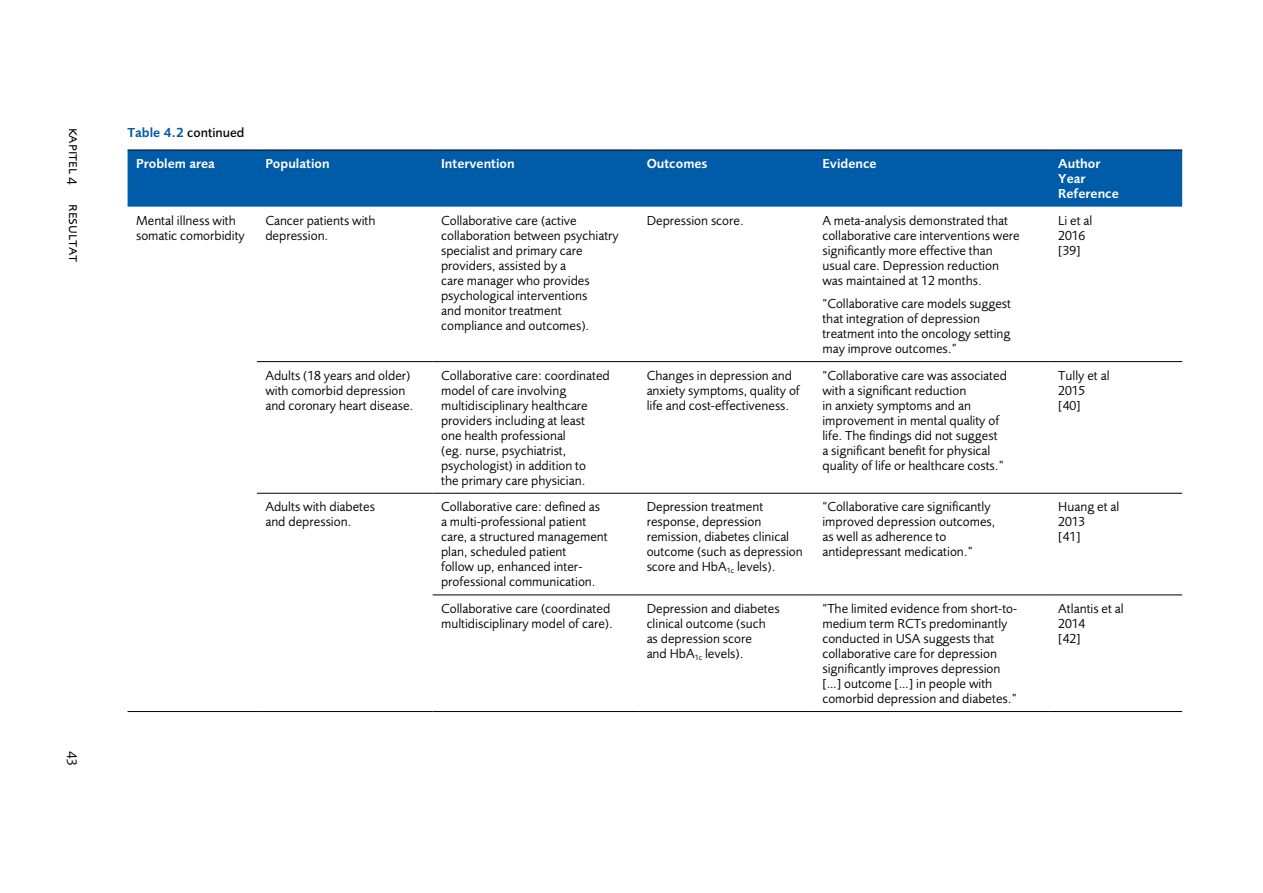
<style>
.page{position:relative;width:1263px;height:893px;background:#fff}
.page>*{position:absolute;margin:0;border:0;box-sizing:border-box;transform-origin:0 0}
.t1{font:15px "Foundry Sans Expert";color:#000}
.Tabelltext{font:13.5px/15px "Foundry Sans";color:#000}
.Tabellhuvudrubrik{font:600 13.5px "Foundry Sans";color:#fff}
.Objekttitel_liggande{font:500 13.5px "Foundry Sans";color:#000}
.s1{font-weight:600;color:#005ba9}
</style>
<div class="page">
<div style="left:128px;top:151px;width:1054px;height:56px;background:#005ba9"></div>
<hr style="left:257px;top:361px;width:176px;height:1px;background:#000">
<hr style="left:433px;top:361px;width:205px;height:1px;background:#000">
<hr style="left:638px;top:361px;width:176px;height:1px;background:#000">
<hr style="left:814px;top:361px;width:236px;height:1px;background:#000">
<hr style="left:1050px;top:361px;width:132px;height:1px;background:#000">
<hr style="left:433px;top:493px;width:205px;height:1px;background:#000">
<hr style="left:638px;top:493px;width:176px;height:1px;background:#000">
<hr style="left:814px;top:493px;width:236px;height:1px;background:#000">
<hr style="left:1050px;top:493px;width:132px;height:1px;background:#000">
<hr style="left:433px;top:595px;width:205px;height:1px;background:#000">
<hr style="left:638px;top:595px;width:176px;height:1px;background:#000">
<hr style="left:814px;top:595px;width:236px;height:1px;background:#000">
<hr style="left:1050px;top:595px;width:132px;height:1px;background:#000">
<hr style="left:433px;top:711px;width:205px;height:1px;background:#000">
<hr style="left:638px;top:711px;width:176px;height:1px;background:#000">
<hr style="left:814px;top:711px;width:236px;height:1px;background:#000">
<hr style="left:1050px;top:711px;width:132px;height:1px;background:#000">
<hr style="left:128px;top:711px;width:129px;height:1px;background:#000">
<hr style="left:257px;top:493px;width:176px;height:1px;background:#000">
<hr style="left:257px;top:711px;width:176px;height:1px;background:#000">
<hr style="left:128px;top:150px;width:129px;height:1px;background:#000">
<hr style="left:257px;top:150px;width:176px;height:1px;background:#000">
<hr style="left:433px;top:150px;width:205px;height:1px;background:#000">
<hr style="left:638px;top:150px;width:176px;height:1px;background:#000">
<hr style="left:814px;top:150px;width:236px;height:1px;background:#000">
<hr style="left:1050px;top:150px;width:132px;height:1px;background:#000">
<p class="t1" style="left:83px;top:128px;width:59px;rotate:90deg">kapitel 4</p>
<p class="t1" style="left:83px;top:204px;width:60px;rotate:90deg">resultat</p>
<p class="t1" style="left:83px;top:751px;width:16px;rotate:90deg">43</p>
<p class="Objekttitel_liggande" style="left:128px;top:125px;width:118px"><span class="s1">Table 4.2</span> continued</p>
<p class="Tabellhuvudrubrik" style="left:136px;top:156px;width:80px">Problem area</p>
<p class="Tabellhuvudrubrik" style="left:265px;top:156px;width:66px">Population</p>
<p class="Tabellhuvudrubrik" style="left:441px;top:156px;width:75px">Intervention</p>
<p class="Tabellhuvudrubrik" style="left:647px;top:156px;width:62px">Outcomes</p>
<p class="Tabellhuvudrubrik" style="left:822px;top:156px;width:56px">Evidence</p>
<p class="Tabellhuvudrubrik" style="left:1058px;top:156px;width:44px">Author</p>
<p class="Tabellhuvudrubrik" style="left:1058px;top:171px;width:29px">Year</p>
<p class="Tabellhuvudrubrik" style="left:1058px;top:186px;width:62px">Reference</p>
<p class="Tabelltext" style="left:136px;top:213px;width:110px">Mental illness with somatic comorbidity</p>
<p class="Tabelltext" style="left:265px;top:213px;width:112px">Cancer patients with depression.</p>
<p class="Tabelltext" style="left:441px;top:213px;width:179px">Collaborative care (active collaboration between psychiatry specialist and primary care providers, assisted by a<br>care manager who provides psychological interventions<br>and monitor treatment compliance and outcomes).</p>
<p class="Tabelltext" style="left:647px;top:213px;width:99px">Depression score.</p>
<p class="Tabelltext" style="left:822px;top:213px;width:199px">A meta-analysis demonstrated that collaborative care interventions were significantly more effective than usual care. Depression reduction was maintained at 12 months.</p>
<p class="Tabelltext" style="left:1058px;top:213px;width:36px">Li et al<br>2016 [39]</p>
<p class="Tabelltext" style="left:822px;top:296px;width:190px">“Collaborative care models suggest that integration of depression treatment into the oncology setting may improve outcomes.”</p>
<p class="Tabelltext" style="left:265px;top:368px;width:150px">Adults (18 years and older) with comorbid depression and coronary heart disease.</p>
<p class="Tabelltext" style="left:441px;top:368px;width:170px">Collaborative care: coordinated model of care involving multidisciplinary healthcare providers including at least<br>one health professional<br>(eg. nurse, psychiatrist, psychologist) in addition to<br>the primary care physician.</p>
<p class="Tabelltext" style="left:647px;top:368px;width:155px">Changes in depression and anxiety symptoms, quality of life and cost-effectiveness.</p>
<p class="Tabelltext" style="left:822px;top:368px;width:186px">“Collaborative care was associated with a significant reduction<br>in anxiety symptoms and an improvement in mental quality of life. The findings did not suggest<br>a significant benefit for physical quality of life or healthcare costs.”</p>
<p class="Tabelltext" style="left:1058px;top:368px;width:53px">Tully et al<br>2015 [40]</p>
<p class="Tabelltext" style="left:265px;top:499px;width:111px">Adults with diabetes and depression.</p>
<p class="Tabelltext" style="left:441px;top:499px;width:168px">Collaborative care: defined as a multi-professional patient care, a structured management plan, scheduled patient<br>follow up, enhanced inter&shy;professional communication.</p>
<p class="Tabelltext" style="left:647px;top:499px;width:158px">Depression treatment response, depression remission, diabetes clinical outcome (such as depression score and HbA<sub>1c</sub> levels).</p>
<p class="Tabelltext" style="left:822px;top:499px;width:174px">“Collaborative care significantly improved depression outcomes, as well as adherence to antidepressant medication.”</p>
<p class="Tabelltext" style="left:1058px;top:499px;width:63px">Huang et al<br>2013<br>[41]</p>
<p class="Tabelltext" style="left:441px;top:601px;width:173px">Collaborative care (coordinated multidisciplinary model of care).</p>
<p class="Tabelltext" style="left:647px;top:601px;width:135px">Depression and diabetes clinical outcome (such as depression score<br>and HbA<sub>1c</sub> levels).</p>
<p class="Tabelltext" style="left:822px;top:601px;width:196px">“The limited evidence from short-to&shy;medium term RCTs predominantly conducted in USA suggests that collaborative care for depression significantly improves depression […] outcome […] in people with comorbid depression and diabetes.”</p>
<p class="Tabelltext" style="left:1058px;top:601px;width:67px">Atlantis et al<br>2014<br>[42]</p>
</div>
